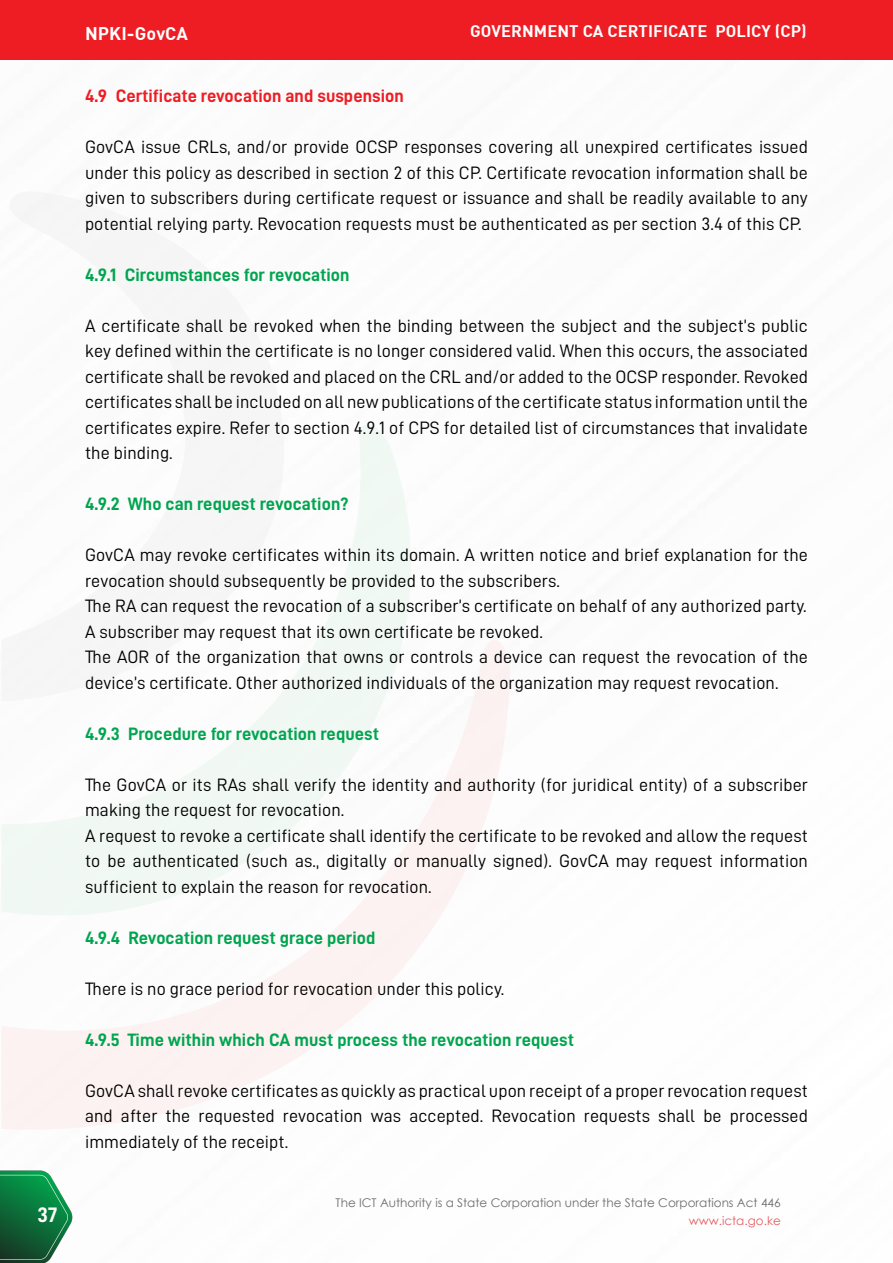
<style>
.page{position:relative;width:893px;height:1263px;background:#fff}
.page>*{position:absolute;margin:0;border:0;box-sizing:border-box;transform-origin:0 0}
.t1{font:21px "D DIN Bold";color:#fff}
.t2{font:18px/25.5px "D DIN";letter-spacing:.005em;color:#000;text-align:justify}
.t3{font:18px "D DIN Bold";letter-spacing:.005em;color:#00a54f}
.t4{font:18px "D DIN Bold";letter-spacing:.005em;color:#ee1d23}
.t5{font:18px "DIN Bold";letter-spacing:.005em;color:#fff}
.t6{font:700 16.5px "DIN";letter-spacing:.005em;color:#fff}
.t7{font:12px "Century Gothic";color:#6c6d70}
.t8{font:12px "Century Gothic";color:#d9181f}
</style>
<div class="page">
<svg style="left:317px;top:425px;width:94px;height:215px;fill:#f1f9f5"></svg>
<svg style="left:1px;top:640px;width:509px;height:489px"></svg>
<svg style="left:1px;top:194px;width:296px;height:507px"></svg>
<div style="left:0;top:0;width:893px;height:60px;background:#ee1d23"></div>
<img style="left:0;top:1170px;width:73px;height:93px">
<p class="t1" style="left:38px;top:1203px;width:22px">37</p>
<p class="t5" style="left:85px;top:21px;width:104px">NPKI-GovCA</p>
<p class="t6" style="left:470px;top:21px;width:338px">GOVERNMENT CA CERTIFICATE POLICY (CP)</p>
<p class="t4" style="left:85px;top:86px;width:320px">4.9 Certificate revocation and suspension</p>
<p class="t2" style="left:85px;top:134px;width:724px">GovCA issue CRLs, and/or provide OCSP responses covering all unexpired certificates issued under this policy as described in section 2 of this CP. Certificate revocation information shall be given to subscribers during certificate request or issuance and shall be readily available to any potential relying party. Revocation requests must be authenticated as per section 3.4 of this CP.</p>
<p class="t3" style="left:85px;top:264px;width:266px">4.9.1 Circumstances for revocation</p>
<p class="t2" style="left:85px;top:312px;width:724px">A certificate shall be revoked when the binding between the subject and the subject’s public key defined within the certificate is no longer considered valid. When this occurs, the associated certificate shall be revoked and placed on the CRL and/or added to the OCSP responder. Revoked certificates shall be included on all new publications of the certificate status information until the certificates expire. Refer to section 4.9.1 of CPS for detailed list of circumstances that invalidate the binding.</p>
<p class="t3" style="left:85px;top:494px;width:265px">4.9.2 Who can request revocation?</p>
<p class="t2" style="left:85px;top:542px;width:724px">GovCA may revoke certificates within its domain. A written notice and brief explanation for the revocation should subsequently be provided to the subscribers.</p>
<p class="t2" style="left:85px;top:593px;width:723px">The RA can request the revocation of a subscriber’s certificate on behalf of any authorized party.</p>
<p class="t2" style="left:85px;top:618px;width:459px">A subscriber may request that its own certificate be revoked.</p>
<p class="t2" style="left:85px;top:644px;width:724px">The AOR of the organization that owns or controls a device can request the revocation of the device’s certificate. Other authorized individuals of the organization may request revocation.</p>
<p class="t3" style="left:85px;top:723px;width:296px">4.9.3 Procedure for revocation request</p>
<p class="t2" style="left:85px;top:771px;width:724px">The GovCA or its RAs shall verify the identity and authority (for juridical entity) of a subscriber making the request for revocation.</p>
<p class="t2" style="left:85px;top:822px;width:724px">A request to revoke a certificate shall identify the certificate to be revoked and allow the request to be authenticated (such as., digitally or manually signed). GovCA may request information sufficient to explain the reason for revocation.</p>
<p class="t3" style="left:85px;top:927px;width:292px">4.9.4 Revocation request grace period</p>
<p class="t2" style="left:85px;top:975px;width:421px">There is no grace period for revocation under this policy.</p>
<p class="t3" style="left:85px;top:1029px;width:491px">4.9.5 Time within which CA must process the revocation request</p>
<p class="t2" style="left:85px;top:1077px;width:724px">GovCA shall revoke certificates as quickly as practical upon receipt of a proper revocation request and after the requested revocation was accepted. Revocation requests shall be processed immediately of the receipt.</p>
<p class="t7" style="left:336px;top:1194px;width:447px">The ICT Authority is a State Corporation under the State Corporations Act 446</p>
<p class="t8" style="left:689px;top:1212px;width:94px">www.icta.go.ke</p>
</div>
